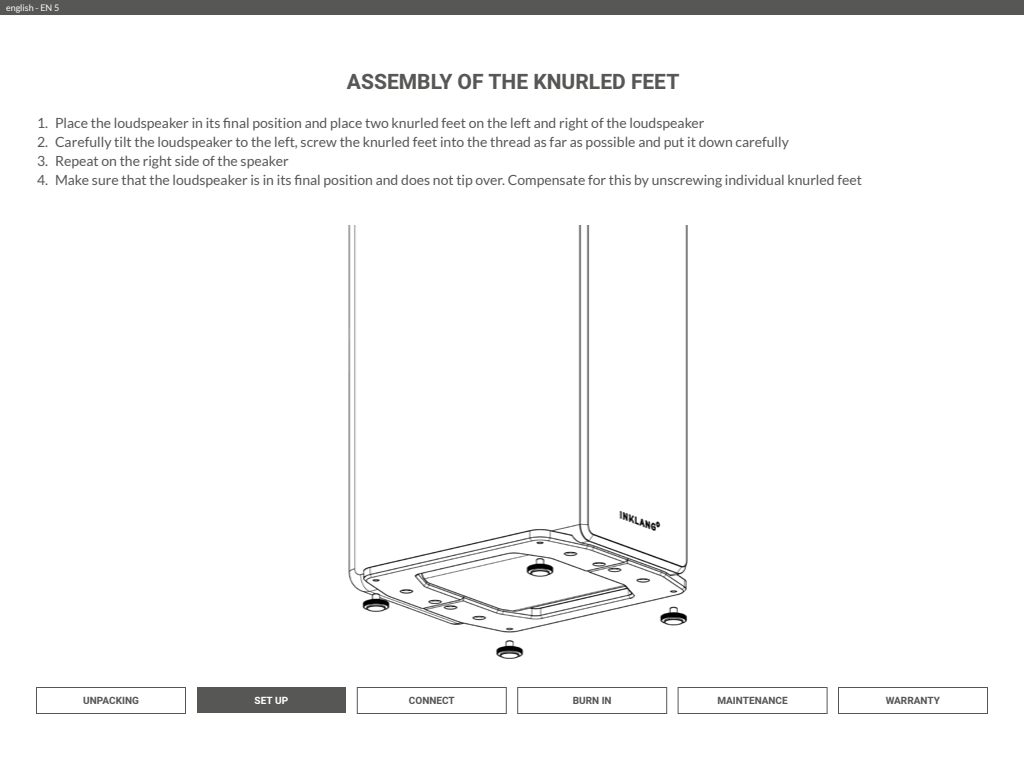
<style>
.page{position:relative;width:1024px;height:768px;background:#fff}
.page>*{position:absolute;margin:0;border:0;box-sizing:border-box;transform-origin:0 0}
.t1{font:700 21px "Heebo";color:#575756}
.t2{font:14px "Lato";color:#575756}
.t3{font:700 10px "Heebo";color:#575756}
.t4{font:700 10px "Heebo";color:#fff}
.t5{font:9px "Lato";color:#fff}
</style>
<div class="page">
<div style="left:197px;top:688px;width:149px;height:26px;background:#575756"></div>
<div style="left:357px;top:687px;width:150px;height:27px;border:1px solid #575756"></div>
<div style="left:517px;top:687px;width:150px;height:27px;border:1px solid #575756"></div>
<div style="left:678px;top:687px;width:150px;height:27px;border:1px solid #575756"></div>
<div style="left:838px;top:687px;width:150px;height:27px;border:1px solid #575756"></div>
<div style="left:36px;top:687px;width:150px;height:27px;border:1px solid #575756"></div>
<img style="left:348px;top:226px;width:340px;height:433px">
<div style="left:0;top:0;width:1024px;height:15px;background:#575756"></div>
<p class="t5" style="left:6px;top:3px;width:55px">english - EN 5</p>
<h1 class="t1" style="left:347px;top:67px;width:334px">ASSEMBLY OF THE KNURLED FEET</h1>
<p class="t2" style="left:37px;top:115px;width:669px">1. Place the loudspeaker in its final position and place two knurled feet on the left and right of the loudspeaker</p>
<p class="t2" style="left:37px;top:134px;width:753px">2. Carefully tilt the loudspeaker to the left, screw the knurled feet into the thread as far as possible and put it down carefully</p>
<p class="t2" style="left:37px;top:153px;width:253px">3. Repeat on the right side of the speaker</p>
<p class="t2" style="left:37px;top:172px;width:827px">4. Make sure that the loudspeaker is in its final position and does not tip over. Compensate for this by unscrewing individual knurled feet</p>
<p class="t3" style="left:83px;top:694px;width:57px">UNPACKING</p>
<p class="t4" style="left:255px;top:694px;width:35px">SET UP</p>
<p class="t3" style="left:409px;top:694px;width:47px">CONNECT</p>
<p class="t3" style="left:573px;top:694px;width:40px">BURN IN</p>
<p class="t3" style="left:717px;top:694px;width:72px">MAINTENANCE</p>
<p class="t3" style="left:886px;top:694px;width:56px">WARRANTY</p>
</div>
